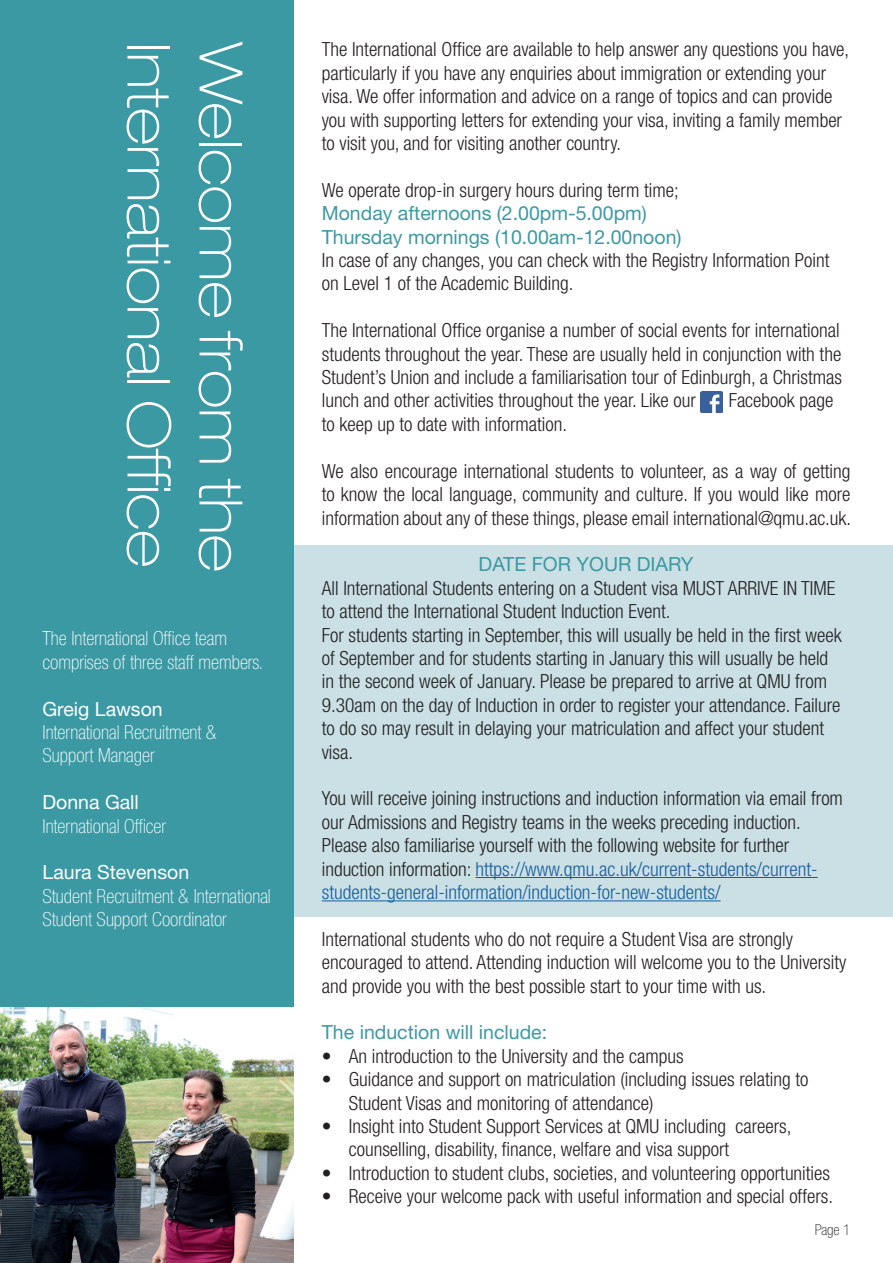
<style>
.page{position:relative;width:893px;height:1263px;background:#fff}
.page>*{position:absolute;margin:0;border:0;box-sizing:border-box;transform-origin:0 0}
.t1{font:100 expanded 60px "Helvetica Neue LT Pro";color:#fff}
.t2{font:300 condensed 19.5px/23.4px "Helvetica Neue LT Std";color:#231f20}
.t3{font:100 condensed 19.5px/23.4px "Helvetica Neue LT Std";color:#fff}
.t4{font:19.5px/23.4px "Helvetica Neue LT Std";color:#3b99a4}
.t5{font:19.5px "Helvetica Neue LT Std";color:#fff}
.t6{font:100 condensed 15px "Helvetica Neue LT Std";color:#231f20}
.s1{color:#175d9e}
</style>
<div class="page">
<div style="left:293px;top:546px;width:600px;height:371px;background:#cae0e4"></div>
<hr style="left:475px;top:877px;width:343px;height:1px;background:#175d9e">
<hr style="left:322px;top:900px;width:399px;height:1px;background:#175d9e">
<div style="left:0;top:0;width:293px;height:1263px;background:#3b99a4"></div>
<img style="left:0;top:1008px;width:293px;height:255px">
<img style="left:701px;top:391px;width:21px;height:22px">
<h1 class="t1" style="left:185px;top:43px;width:526px;rotate:90deg">International Office</h1>
<h1 class="t1" style="left:257px;top:43px;width:530px;rotate:90deg">Welcome from the</h1>
<p class="t3" style="left:43px;top:627px;width:222px">The International Office team comprises of three staff members.</p>
<p class="t5" style="left:43px;top:697px;width:122px">Greig Lawson</p>
<p class="t3" style="left:43px;top:720px;width:176px">International Recruitment &amp;<br>Support Manager</p>
<p class="t5" style="left:43px;top:791px;width:98px">Donna Gall</p>
<p class="t3" style="left:43px;top:814px;width:125px">International Officer</p>
<p class="t5" style="left:43px;top:861px;width:148px">Laura Stevenson</p>
<p class="t3" style="left:43px;top:884px;width:230px">Student Recruitment &amp; International<br>Student Support Coordinator</p>
<p class="t2" style="left:322px;top:38px;width:529px">The International Office are available to help answer any questions you have, particularly if you have any enquiries about immigration or extending your visa. We offer information and advice on a range of topics and can provide you with supporting letters for extending your visa, inviting a family member to visit you, and for visiting another country.</p>
<p class="t2" style="left:322px;top:178px;width:358px">We operate drop-in surgery hours during term time;</p>
<p class="t4" style="left:322px;top:201px;width:361px">Monday afternoons (2.00pm-5.00pm)<br>Thursday mornings (10.00am-12.00noon)</p>
<p class="t2" style="left:322px;top:248px;width:509px">In case of any changes, you can check with the Registry Information Point on Level 1 of the Academic Building.</p>
<p class="t2" style="left:322px;top:318px;width:522px">The International Office organise a number of social events for international students throughout the year. These are usually held in conjunction with the Student’s Union and include a familiarisation tour of Edinburgh, a Christmas lunch and other activities throughout the year. Like our</p>
<p class="t2" style="left:729px;top:389px;width:106px">Facebook page</p>
<p class="t2" style="left:322px;top:412px;width:247px">to keep up to date with information.</p>
<p class="t2" style="left:322px;top:459px;width:531px;text-align:justify">We also encourage international students to volunteer, as a way of getting to know the local language, community and culture. If you would like more information about any of these things, please email international@qmu.ac.uk.</p>
<p class="t4" style="left:479px;top:552px;width:216px">DATE FOR YOUR DIARY</p>
<p class="t2" style="left:322px;top:576px;width:521px">All International Students entering on a Student visa MUST ARRIVE IN TIME to attend the International Student Induction Event.<br>For students starting in September, this will usually be held in the first week of September and for students starting in January this will usually be held in the second week of January. Please be prepared to arrive at QMU from 9.30am on the day of Induction in order to register your attendance. Failure to do so may result in delaying your matriculation and affect your student visa.</p>
<p class="t2" style="left:322px;top:786px;width:523px">You will receive joining instructions and induction information via email from our Admissions and Registry teams in the weeks preceding induction.<br>Please also familiarise yourself with the following website for further induction information: <span class="s1">https://www.qmu.ac.uk/current-students/current&shy;students-general-information/induction-for-new-students/</span></p>
<p class="t2" style="left:322px;top:927px;width:526px">International students who do not require a Student Visa are strongly encouraged to attend. Attending induction will welcome you to the University and provide you with the best possible start to your time with us.</p>
<p class="t4" style="left:322px;top:1020px;width:227px">The induction will include:</p>
<p class="t2" style="left:322px;top:1044px;width:363px">• An introduction to the University and the campus</p>
<p class="t2" style="left:349px;top:1067px;width:461px;text-indent:-27px">• Guidance and support on matriculation (including issues relating to<br>Student Visas and monitoring of attendance)</p>
<p class="t2" style="left:349px;top:1114px;width:444px;text-indent:-27px">• Insight into Student Support Services at QMU including careers, counselling, disability, finance, welfare and visa support</p>
<p class="t2" style="left:322px;top:1161px;width:510px">• Introduction to student clubs, societies, and volunteering opportunities</p>
<p class="t2" style="left:322px;top:1184px;width:513px">• Receive your welcome pack with useful information and special offers.</p>
<p class="t6" style="left:815px;top:1222px;width:37px">Page 1</p>
</div>
